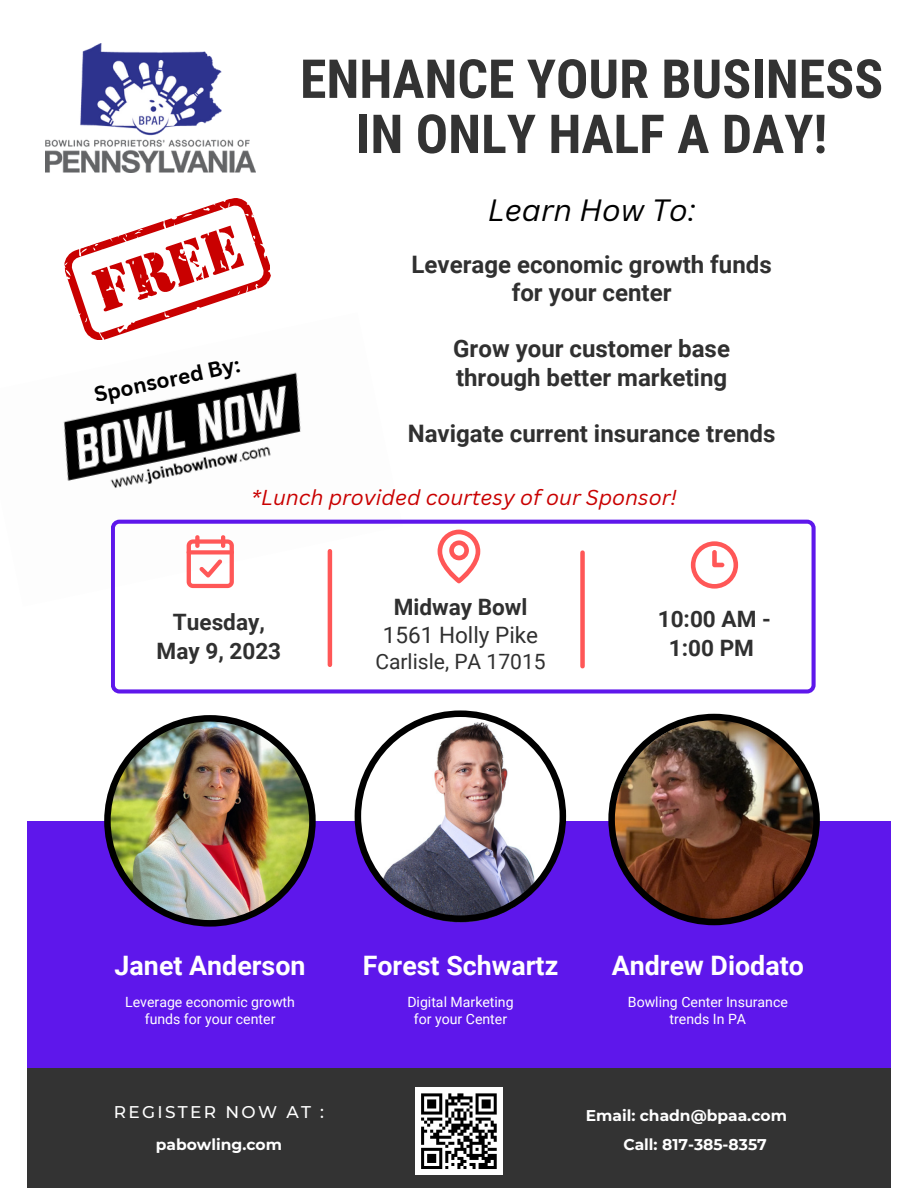
<style>
.page{position:relative;width:918px;height:1188px;background:#fff}
.page>*{position:absolute;margin:0;border:0;box-sizing:border-box;transform-origin:0 0}
.t1{font:700 53.85px/55.2px "Roboto Condensed";color:#333;text-align:center}
.t2{font:italic 30px "Canva Sans";color:#000}
.t3{font:700 26.85px "Roboto";color:#fff}
.t4{font:700 24px/28.2px "Roboto";color:#303030;text-align:center}
.t5{font:700 22.5px/28.2px "Roboto";color:#303030;text-align:center}
.t6{font:22.5px "Roboto";color:#303030}
.t7{font:italic 21px "Canva Sans";color:#c90000}
.t8{font:21px "Roboto";color:#303030}
.t9{font:700 21px "Canva Sans";color:#000}
.t10{font:500 16.95px "Montserrat";letter-spacing:.14em;color:#fff}
.t11{font:700 15.45px "Montserrat";color:#fff}
.t12{font:14.1px/17px "Roboto";color:#fff;text-align:center}
</style>
<div class="page">
<div style="left:27px;top:821px;width:863px;height:246px;background:#5e17eb"></div>
<div style="left:27px;top:1068px;width:863px;height:120px;background:#333"></div>
<img style="left:63px;top:372px;width:340px;height:148px">
<svg style="left:111px;top:520px;width:704px;height:174px"></svg>
<svg style="left:187px;top:535px;width:47px;height:53px"></svg>
<svg style="left:438px;top:530px;width:42px;height:53px"></svg>
<svg style="left:691px;top:541px;width:47px;height:48px"></svg>
<hr style="left:328px;top:551px;width:4px;height:114px;background:#ff5757">
<div style="left:580px;top:553px;width:5px;height:113px;background:#ff5757"></div>
<svg style="left:355px;top:710px;width:211px;height:212px"></svg>
<img style="left:46px;top:43px;width:210px;height:130px">
<svg style="left:64px;top:198px;width:207px;height:142px"></svg>
<img style="left:104px;top:715px;width:212px;height:212px">
<img style="left:608px;top:714px;width:212px;height:211px">
<div style="left:415px;top:1087px;width:88px;height:88px;background:#fff"></div>
<svg style="left:421px;top:1093px;width:76px;height:76px"></svg>
<hr style="left:479px;top:1166px;width:18px;height:3px;background:#000">
<h1 class="t1" style="left:300px;top:52px;width:585px">ENHANCE YOUR BUSINESS<br>IN ONLY HALF A DAY!</h1>
<p class="t9" style="left:91px;top:381px;width:150px;rotate:-12deg">Sponsored By:</p>
<p class="t2" style="left:488px;top:189px;width:209px">Learn How To:</p>
<p class="t4" style="left:412px;top:251px;width:362px">Leverage economic growth funds for your center</p>
<p class="t4" style="left:453px;top:335px;width:278px;text-align:left">Grow your customer base through better marketing</p>
<p class="t4" style="left:408px;top:420px;width:369px">Navigate current insurance trends</p>
<p class="t7" style="left:251px;top:483px;width:427px">*Lunch provided courtesy of our Sponsor!</p>
<p class="t5" style="left:394px;top:593px;width:135px">Midway Bowl</p>
<p class="t6" style="left:383px;top:622px;width:157px">1561 Holly Pike</p>
<p class="t8" style="left:375px;top:649px;width:172px">Carlisle, PA 17015</p>
<p class="t5" style="left:157px;top:609px;width:126px">Tuesday,<br>May 9, 2023</p>
<p class="t5" style="left:658px;top:606px;width:115px">10:00 AM -<br>1:00 PM</p>
<p class="t3" style="left:115px;top:950px;width:192px">Janet Anderson</p>
<p class="t12" style="left:125px;top:994px;width:171px">Leverage economic growth funds for your center</p>
<p class="t3" style="left:363px;top:950px;width:197px">Forest Schwartz</p>
<p class="t12" style="left:407px;top:994px;width:108px">Digital Marketing for your Center</p>
<p class="t3" style="left:612px;top:950px;width:194px">Andrew Diodato</p>
<p class="t12" style="left:628px;top:994px;width:161px">Bowling Center Insurance trends In PA</p>
<p class="t10" style="left:114px;top:1102px;width:212px">REGISTER NOW AT :</p>
<p class="t11" style="left:586px;top:1106px;width:203px">Email: chadn@bpaa.com</p>
<p class="t11" style="left:156px;top:1135px;width:128px">pabowling.com</p>
<p class="t11" style="left:623px;top:1135px;width:145px">Call: 817-385-8357</p>
</div>
